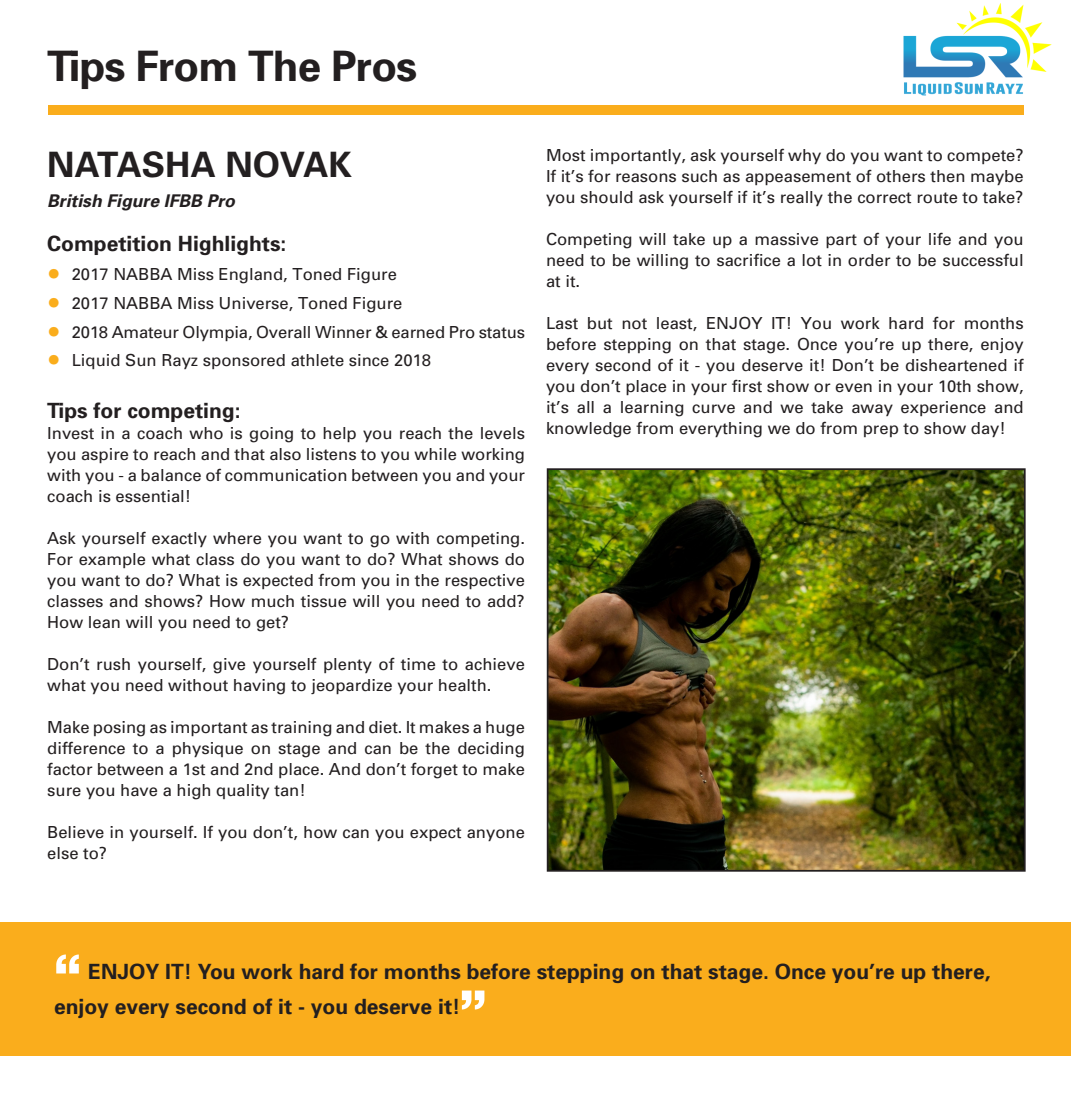
<style>
.page{position:relative;width:1071px;height:1103px;background:#fff}
.page>*{position:absolute;margin:0;border:0;box-sizing:border-box;transform-origin:0 0}
.Body_Copy{font:900 52.5px "Helvetica";color:#fff}
.Headline{font:700 42px "Univers";letter-spacing:-.02em;color:#231f20}
.Name-black{font:700 35px "Univers";color:#231f20}
.Body_Copy-2{font:700 21px/35px "Univers";color:#231f20}
.Sub-black{font:700 21px "Univers";color:#231f20}
.t1{font:italic 700 17.5px "Univers";color:#231f20}
.Body_Copy-3{font:16.62px/21px "Univers";color:#231f20;text-align:justify}
.Bullets{font:16.62px "Univers";color:#231f20}
.s1{font-size:38.5px;color:#faad1c}
</style>
<div class="page">
<div style="left:0;top:922px;width:1071px;height:133px;background:#faad1c"></div>
<div style="left:48px;top:105px;width:976px;height:10px;background:#faad1c"></div>
<img style="left:550px;top:471px;width:473px;height:397px">
<div style="left:547px;top:468px;width:479px;height:403px;border:2px solid #231f20"></div>
<img style="left:903px;top:3px;width:149px;height:93px">
<p class="Headline" style="left:47px;top:40px;width:371px">Tips From The Pros</p>
<p class="Name-black" style="left:47px;top:143px;width:306px">NATASHA NOVAK</p>
<p class="t1" style="left:47px;top:190px;width:189px">British Figure IFBB Pro</p>
<p class="Sub-black" style="left:47px;top:231px;width:241px">Competition Highlights:</p>
<p class="Bullets" style="left:47px;top:264px;width:351px"><span class="s1">•</span> 2017 NABBA Miss England, Toned Figure</p>
<p class="Bullets" style="left:47px;top:293px;width:357px"><span class="s1">•</span> 2017 NABBA Miss Universe, Toned Figure</p>
<p class="Bullets" style="left:47px;top:322px;width:479px"><span class="s1">•</span> 2018 Amateur Olympia, Overall Winner &amp; earned Pro status</p>
<p class="Bullets" style="left:47px;top:351px;width:385px"><span class="s1">•</span> Liquid Sun Rayz sponsored athlete since 2018</p>
<p class="Sub-black" style="left:47px;top:398px;width:195px">Tips for competing:</p>
<p class="Body_Copy-3" style="left:47px;top:423px;width:479px">Invest in a coach who is going to help you reach the levels you aspire to reach and that also listens to you while working with you - a balance of communication between you and your coach is essential!</p>
<p class="Body_Copy-3" style="left:47px;top:528px;width:479px">Ask yourself exactly where you want to go with competing.<br>For example what class do you want to do? What shows do you want to do? What is expected from you in the respective classes and shows? How much tissue will you need to add?<br>How lean will you need to get?</p>
<p class="Body_Copy-3" style="left:47px;top:654px;width:479px">Don’t rush yourself, give yourself plenty of time to achieve what you need without having to jeopardize your health.</p>
<p class="Body_Copy-3" style="left:47px;top:717px;width:479px">Make posing as important as training and diet. It makes a huge difference to a physique on stage and can be the deciding factor between a 1st and 2nd place. And don’t forget to make sure you have a high quality tan!</p>
<p class="Body_Copy-3" style="left:47px;top:822px;width:479px">Believe in yourself. If you don’t, how can you expect anyone else to?</p>
<p class="Body_Copy-3" style="left:546px;top:145px;width:479px">Most importantly, ask yourself why do you want to compete?<br>If it’s for reasons such as appeasement of others then maybe you should ask yourself if it’s really the correct route to take?</p>
<p class="Body_Copy-3" style="left:546px;top:229px;width:479px">Competing will take up a massive part of your life and you need to be willing to sacrifice a lot in order to be successful at it.</p>
<p class="Body_Copy-3" style="left:546px;top:313px;width:479px">Last but not least, ENJOY IT! You work hard for months before stepping on that stage. Once you’re up there, enjoy every second of it - you deserve it! Don’t be disheartened if you don’t place in your first show or even in your 10th show, it’s all a learning curve and we take away experience and knowledge from everything we do from prep to show day!</p>
<p class="Body_Copy" style="left:54px;top:940px;width:28px">“</p>
<p class="Body_Copy-2" style="left:54px;top:954px;width:938px;text-indent:34px">ENJOY IT! You work hard for months before stepping on that stage. Once you’re up there, enjoy every second of it - you deserve it!</p>
<p class="Body_Copy" style="left:460px;top:975px;width:28px">”</p>
</div>
